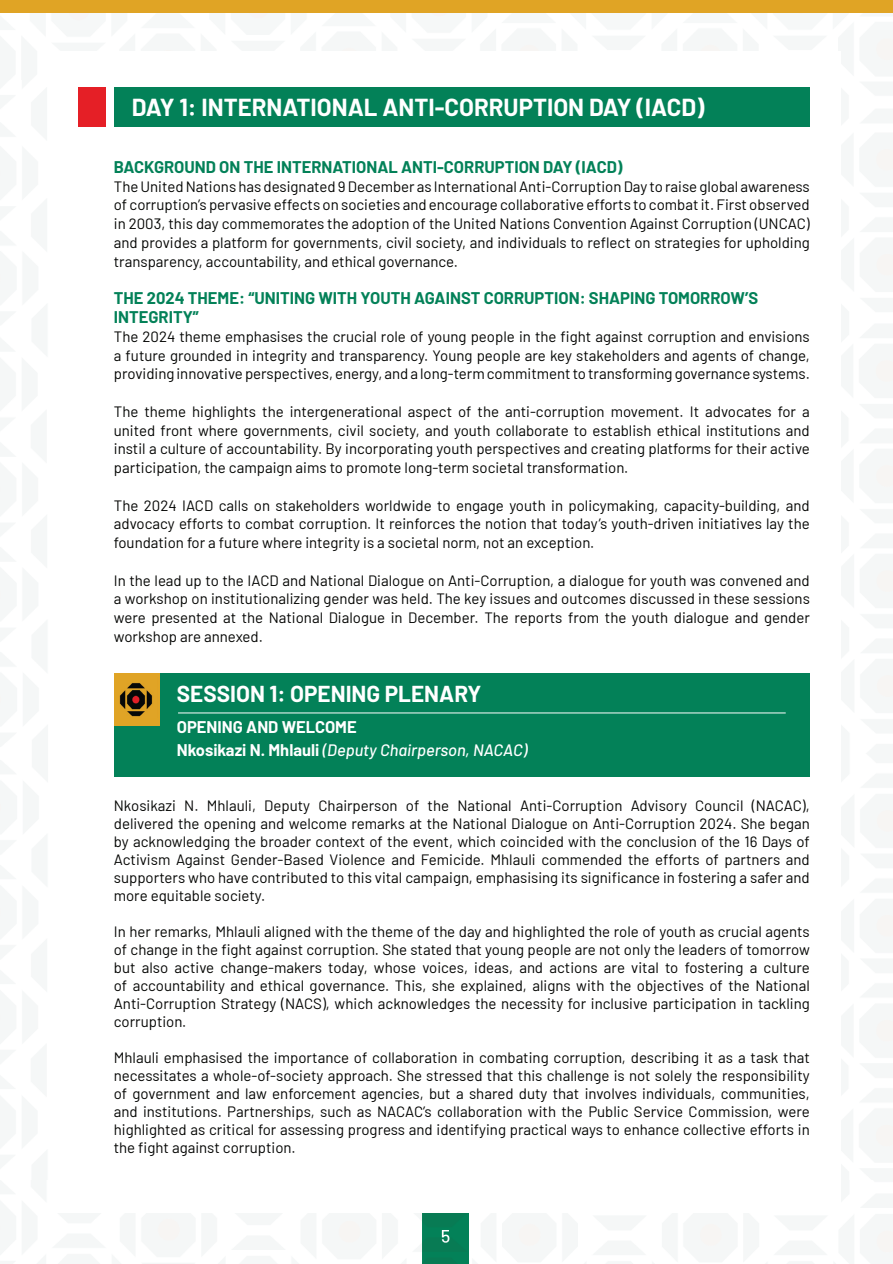
<style>
.page{position:relative;width:893px;height:1264px;background:#fff}
.page>*{position:absolute;margin:0;border:0;box-sizing:border-box;transform-origin:0 0}
.t1{font:700 24px "Barlow";color:#fff}
.t2{font:700 22.5px "Barlow";color:#fff}
.t3{font:700 16.5px/18.8px "Barlow";color:#038158}
.t4{font:700 16.5px/22.5px "Barlow";color:#fff}
.t5{font:15px/18px "Barlow";color:#040503;text-align:justify}
.s1{font-weight:500;font-style:italic}
</style>
<div class="page">
<div style="left:422px;top:1213px;width:47px;height:50px;background:#077d55"></div>
<svg style="left:442px;top:1229px;width:7px;height:13px"></svg>
<img style="left:0;top:12px;width:893px;height:70px">
<div style="left:50px;top:51px;width:791px;height:1161px;background:#fff"></div>
<div style="left:0;top:0;width:893px;height:12px;background:#e0a425"></div>
<div style="left:114px;top:673px;width:696px;height:103px;background:#038158"></div>
<div style="left:114px;top:673px;width:46px;height:52px;background:#e0a425"></div>
<img style="left:119px;top:683px;width:34px;height:34px">
<hr style="left:178px;top:712px;width:608px;height:1px;background:#fff">
<div style="left:78px;top:87px;width:28px;height:40px;background:#e51f26"></div>
<div style="left:114px;top:87px;width:696px;height:40px;background:#038158"></div>
<h1 class="t1" style="left:132px;top:89px;width:574px">DAY 1: INTERNATIONAL ANTI-CORRUPTION DAY (IACD)</h1>
<p class="t3" style="left:114px;top:156px;width:510px">BACKGROUND ON THE INTERNATIONAL ANTI-CORRUPTION DAY (IACD)</p>
<p class="t5" style="left:114px;top:176px;width:697px;line-height:18.8px">The United Nations has designated 9 December as International Anti-Corruption Day to raise global awareness of corruption’s pervasive effects on societies and encourage collaborative efforts to combat it. First observed in 2003, this day commemorates the adoption of the United Nations Convention Against Corruption (UNCAC) and provides a platform for governments, civil society, and individuals to reflect on strategies for upholding transparency, accountability, and ethical governance.</p>
<p class="t3" style="left:114px;top:287px;width:646px">THE 2024 THEME: “UNITING WITH YOUTH AGAINST CORRUPTION: SHAPING TOMORROW’S<br>INTEGRITY”</p>
<p class="t5" style="left:114px;top:326px;width:697px;line-height:18.8px">The 2024 theme emphasises the crucial role of young people in the fight against corruption and envisions a future grounded in integrity and transparency. Young people are key stakeholders and agents of change, providing innovative perspectives, energy, and a long-term commitment to transforming governance systems.</p>
<p class="t5" style="left:114px;top:401px;width:697px;line-height:18.8px">The theme highlights the intergenerational aspect of the anti-corruption movement. It advocates for a united front where governments, civil society, and youth collaborate to establish ethical institutions and instil a culture of accountability. By incorporating youth perspectives and creating platforms for their active participation, the campaign aims to promote long-term societal transformation.</p>
<p class="t5" style="left:114px;top:494px;width:697px;line-height:18.8px">The 2024 IACD calls on stakeholders worldwide to engage youth in policymaking, capacity-building, and advocacy efforts to combat corruption. It reinforces the notion that today’s youth-driven initiatives lay the foundation for a future where integrity is a societal norm, not an exception.</p>
<p class="t5" style="left:114px;top:569px;width:697px;line-height:18.8px">In the lead up to the IACD and National Dialogue on Anti-Corruption, a dialogue for youth was convened and a workshop on institutionalizing gender was held. The key issues and outcomes discussed in these sessions were presented at the National Dialogue in December. The reports from the youth dialogue and gender workshop are annexed.</p>
<h2 class="t2" style="left:177px;top:677px;width:306px">SESSION 1: OPENING PLENARY</h2>
<p class="t4" style="left:177px;top:714px;width:352px">OPENING AND WELCOME<br>Nkosikazi N. Mhlauli <span class="s1">(Deputy Chairperson, NACAC)</span></p>
<p class="t5" style="left:114px;top:795px;width:697px">Nkosikazi N. Mhlauli, Deputy Chairperson of the National Anti-Corruption Advisory Council (NACAC), delivered the opening and welcome remarks at the National Dialogue on Anti-Corruption 2024. She began by acknowledging the broader context of the event, which coincided with the conclusion of the 16 Days of Activism Against Gender-Based Violence and Femicide. Mhlauli commended the efforts of partners and supporters who have contributed to this vital campaign, emphasising its significance in fostering a safer and more equitable society.</p>
<p class="t5" style="left:114px;top:921px;width:697px">In her remarks, Mhlauli aligned with the theme of the day and highlighted the role of youth as crucial agents of change in the fight against corruption. She stated that young people are not only the leaders of tomorrow but also active change-makers today, whose voices, ideas, and actions are vital to fostering a culture of accountability and ethical governance. This, she explained, aligns with the objectives of the National Anti-Corruption Strategy (NACS), which acknowledges the necessity for inclusive participation in tackling corruption.</p>
<p class="t5" style="left:114px;top:1047px;width:697px">Mhlauli emphasised the importance of collaboration in combating corruption, describing it as a task that necessitates a whole-of-society approach. She stressed that this challenge is not solely the responsibility of government and law enforcement agencies, but a shared duty that involves individuals, communities, and institutions. Partnerships, such as NACAC’s collaboration with the Public Service Commission, were highlighted as critical for assessing progress and identifying practical ways to enhance collective efforts in the fight against corruption.</p>
</div>
